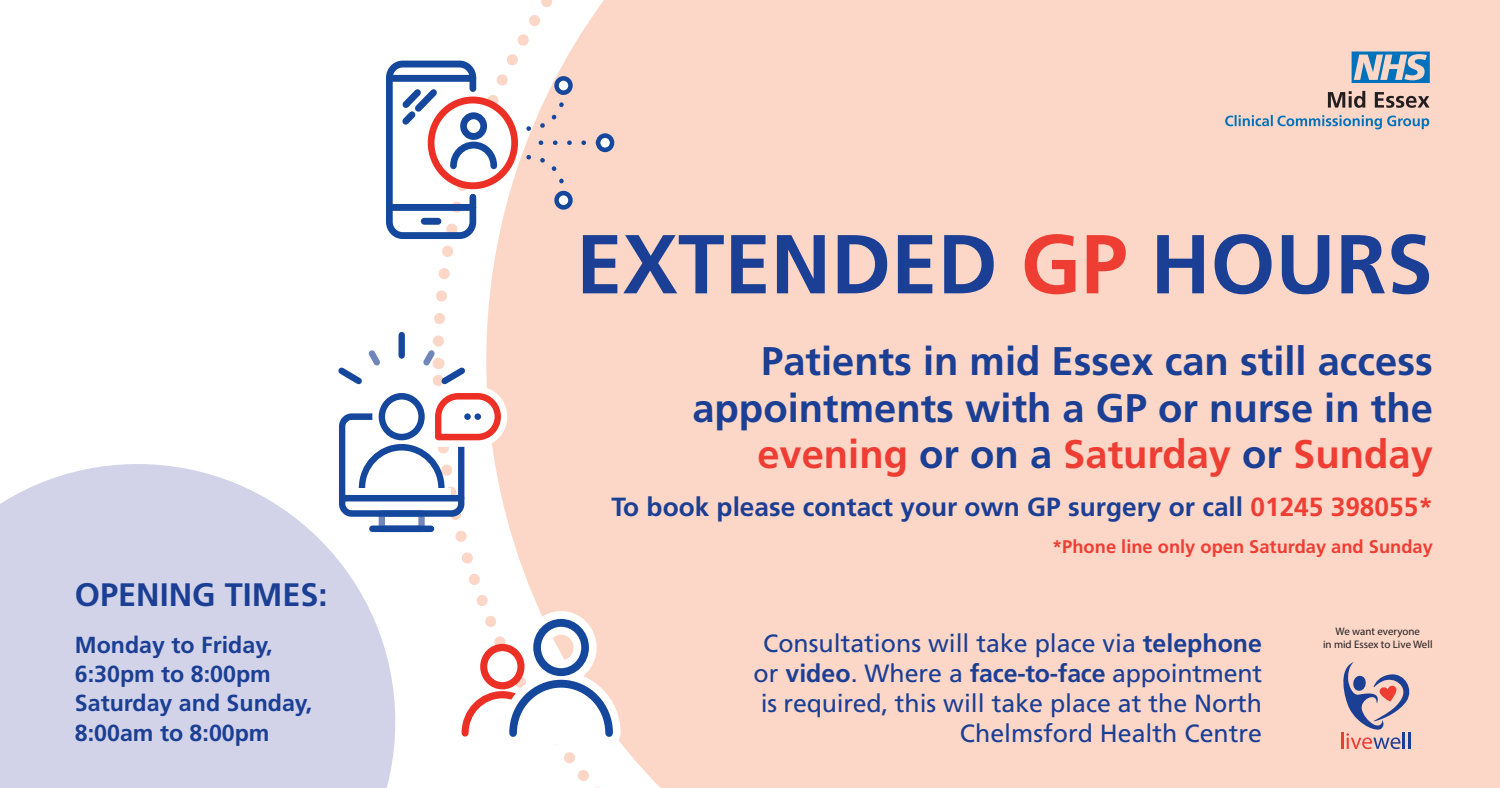
<style>
.page{position:relative;width:1500px;height:788px;background:#fff}
.page>*{position:absolute;margin:0;border:0;box-sizing:border-box;transform-origin:0 0}
.t1{font:700 83.38px "Frutiger";color:#1b3f94}
.t2{font:700 39.88px/46.5px "Frutiger";color:#1b3f94;text-align:right}
.t3{font:700 32.5px "Frutiger";color:#1b3f94}
.t4{font:700 26.25px "Frutiger";color:#1b3f94}
.t5{font:25px/29.9px "Frutiger";color:#1b3f94;text-align:right}
.t6{font:700 23.25px/29.4px "Frutiger";color:#1b3f94}
.t7{font:700 18.25px "Frutiger";color:#ee3e34}
.t8{font:10.88px/13.1px "Myriad Pro";color:#231f20;text-align:center}
.s1{color:#ee3e34}
.s2{font-weight:700}
</style>
<div class="page">
<svg style="left:0;top:464px;width:395px;height:324px;background:#d6d7ea"></svg>
<div style="left:486px;top:0;width:1014px;height:788px;background:#fcd6c7"></div>
<div style="left:398px;top:335px;width:7px;height:20px;background:#15489c"></div>
<svg style="left:338px;top:344px;width:169px;height:191px"></svg>
<svg style="left:524px;top:88px;width:79px;height:110px;background:#f6d6ca"></svg>
<div style="left:598px;top:136px;width:14px;height:14px;background:#fff;border-radius:50%"></div>
<div style="left:596px;top:133px;width:18px;height:19px;border:5px solid #15489c;border-radius:50%"></div>
<div style="left:557px;top:78px;width:13px;height:15px;background:#fff;border-radius:50%"></div>
<div style="left:554px;top:76px;width:19px;height:19px;border:5px solid #15489c;border-radius:50%"></div>
<div style="left:557px;top:193px;width:13px;height:14px;background:#fff;border-radius:50%"></div>
<div style="left:554px;top:191px;width:19px;height:19px;border:5px solid #15489c;border-radius:50%"></div>
<svg style="left:431px;top:100px;width:84px;height:86px"></svg>
<div style="left:428px;top:97px;width:90px;height:92px;border:7px solid #ed3025;border-radius:50%"></div>
<svg style="left:386px;top:57px;width:114px;height:185px"></svg>
<svg style="left:461px;top:611px;width:160px;height:133px"></svg>
<svg style="left:1337px;top:662px;width:77px;height:87px;background:#caadb4"></svg>
<svg style="left:1225px;top:115px;width:204px;height:14px;background:#b2b8c3"></svg>
<svg style="left:1328px;top:91px;width:102px;height:17px;background:#a78e85"></svg>
<svg style="left:1352px;top:51px;width:78px;height:32px;background:#77a1c1"></svg>
<p class="t1" style="left:576px;top:215px;width:858px">EXTENDED <span class="s1">GP</span> HOURS</p>
<p class="t2" style="left:692px;top:337px;width:742px">Patients in mid Essex can still access appointments with a GP or nurse in the <span class="s1">evening</span> or on a <span class="s1">Saturday</span> or <span class="s1">Sunday</span></p>
<p class="t4" style="left:612px;top:491px;width:823px">To book please contact your own GP surgery or call <span class="s1">01245 398055*</span></p>
<p class="t7" style="left:1052px;top:535px;width:382px">*Phone line only open Saturday and Sunday</p>
<p class="t3" style="left:75px;top:575px;width:254px">OPENING TIMES:</p>
<p class="t6" style="left:75px;top:629px;width:239px">Monday to Friday,<br>6:30pm to 8:00pm<br>Saturday and Sunday,<br>8:00am to 8:00pm</p>
<p class="t8" style="left:1323px;top:624px;width:111px">We want everyone<br>in mid Essex to Live Well</p>
<p class="t5" style="left:754px;top:627px;width:510px">Consultations will take place via <span class="s2">telephone </span>or <span class="s2">video</span>. Where a <span class="s2">face-to-face</span> appointment is required, this will take place at the North Chelmsford Health Centre</p>
</div>
